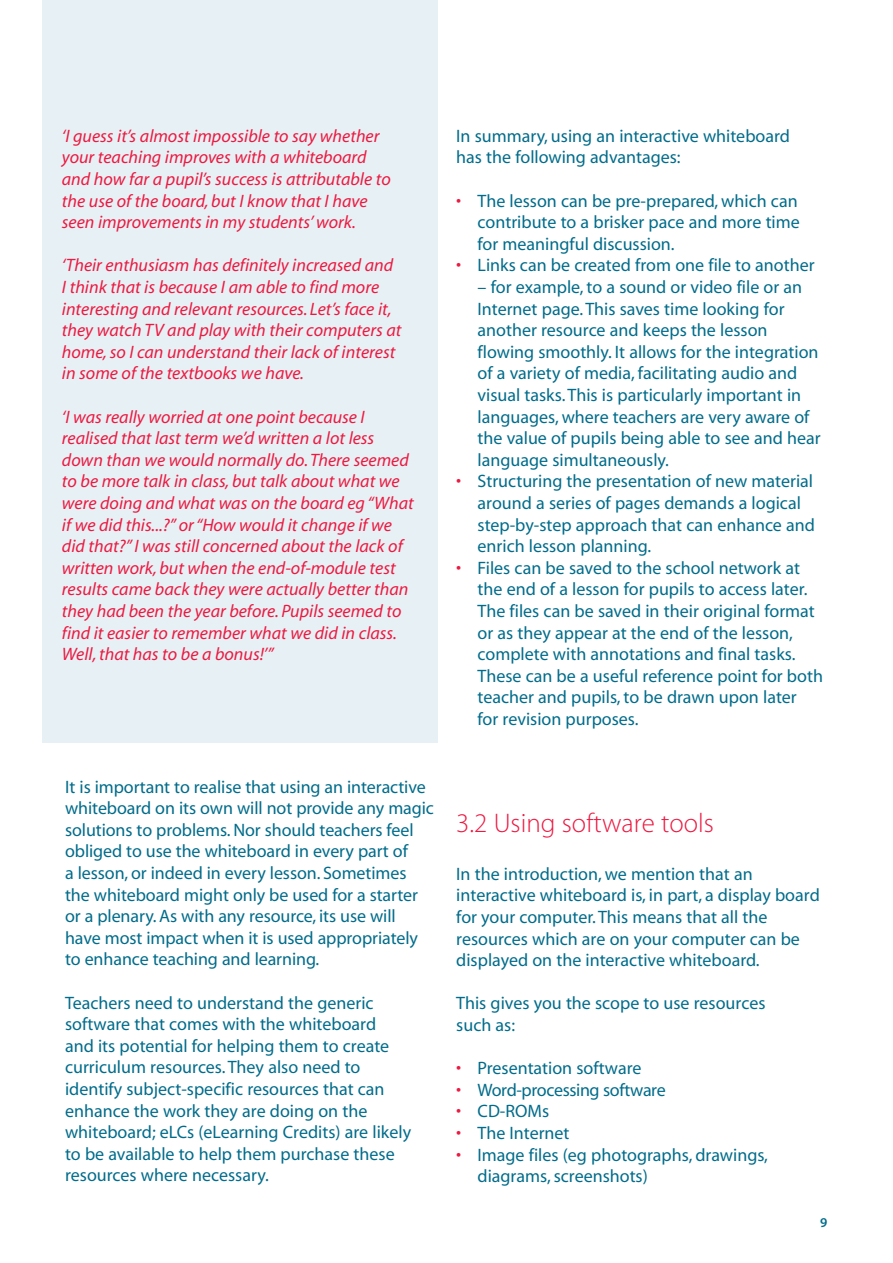
<style>
.page{position:relative;width:893px;height:1263px;background:#fff}
.page>*{position:absolute;margin:0;border:0;box-sizing:border-box;transform-origin:0 0}
.t1{font:27px "Myriad MM 215 600";color:#ed1941}
.t2{font:18px/21.6px "Myriad MM 400 600";color:#006c8b}
.t3{font:18px/21.6px "Myriad MM It 400 600";color:#ed1941}
.t4{font:18px "Myriad MM 400 600";letter-spacing:-.02em;color:#006c8b}
.t5{font:13.5px "Myriad MM 565 600";color:#006c8b}
.s1{color:#ed1941}
</style>
<div class="page">
<div style="left:42px;top:0;width:396px;height:743px;background:#e7f1f5"></div>
<p class="t3" style="left:62px;top:127px;width:330px">‘I guess it’s almost impossible to say whether your teaching improves with a whiteboard and how far a pupil’s success is attributable to the use of the board, but I know that I have seen improvements in my students’ work.</p>
<p class="t3" style="left:62px;top:256px;width:341px">‘Their enthusiasm has definitely increased and I think that is because I am able to find more interesting and relevant resources. Let’s face it, they watch TV and play with their computers at home, so I can understand their lack of interest in some of the textbooks we have.</p>
<p class="t3" style="left:62px;top:407px;width:353px">‘I was really worried at one point because I realised that last term we’d written a lot less down than we would normally do.There seemed to be more talk in class, but talk about what we were doing and what was on the board eg “What if we did this...?” or “How would it change if we did that?” I was still concerned about the lack of written work, but when the end-of-module test results came back they were actually better than they had been the year before. Pupils seemed to find it easier to remember what we did in class.<br>Well, that has to be a bonus!’”</p>
<p class="t2" style="left:65px;top:777px;width:370px">It is important to realise that using an interactive whiteboard on its own will not provide any magic solutions to problems. Nor should teachers feel obliged to use the whiteboard in every part of<br>a lesson, or indeed in every lesson. Sometimes the whiteboard might only be used for a starter or a plenary. As with any resource, its use will have most impact when it is used appropriately to enhance teaching and learning.</p>
<p class="t2" style="left:65px;top:993px;width:348px">Teachers need to understand the generic software that comes with the whiteboard<br>and its potential for helping them to create curriculum resources. They also need to identify subject-specific resources that can enhance the work they are doing on the whiteboard; eLCs (eLearning Credits) are likely to be available to help them purchase these resources where necessary.</p>
<p class="t2" style="left:456px;top:127px;width:335px">In summary, using an interactive whiteboard has the following advantages:</p>
<p class="t2" style="left:478px;top:191px;width:324px;text-indent:-21px"><span class="s1">•</span> The lesson can be pre-prepared, which can contribute to a brisker pace and more time for meaningful discussion.</p>
<p class="t2" style="left:456px;top:256px;width:360px"><span class="s1">•</span> Links can be created from one file to another</p>
<p class="t2" style="left:478px;top:278px;width:345px">– for example, to a sound or video file or an Internet page. This saves time looking for another resource and keeps the lesson flowing smoothly. It allows for the integration of a variety of media, facilitating audio and visual tasks. This is particularly important in languages, where teachers are very aware of the value of pupils being able to see and hear language simultaneously.</p>
<p class="t2" style="left:478px;top:472px;width:339px;text-indent:-21px"><span class="s1">•</span> Structuring the presentation of new material around a series of pages demands a logical step-by-step approach that can enhance and enrich lesson planning.</p>
<p class="t2" style="left:478px;top:559px;width:347px;text-indent:-21px"><span class="s1">•</span> Files can be saved to the school network at the end of a lesson for pupils to access later.<br>The files can be saved in their original format or as they appear at the end of the lesson, complete with annotations and final tasks.<br>These can be a useful reference point for both teacher and pupils, to be drawn upon later<br>for revision purposes.</p>
<h1 class="t1" style="left:456px;top:813px;width:259px">3.2 Using software tools</h1>
<p class="t2" style="left:456px;top:864px;width:365px">In the introduction, we mention that an interactive whiteboard is, in part, a display board for your computer. This means that all the resources which are on your computer can be displayed on the interactive whiteboard.</p>
<p class="t2" style="left:456px;top:994px;width:311px">This gives you the scope to use resources such as:</p>
<p class="t2" style="left:456px;top:1059px;width:187px"><span class="s1">•</span> Presentation software</p>
<p class="t4" style="left:456px;top:1083px;width:211px"><span class="s1">•</span> Word-processing software</p>
<p class="t2" style="left:456px;top:1102px;width:94px"><span class="s1">•</span> CD-ROMs</p>
<p class="t2" style="left:456px;top:1124px;width:115px"><span class="s1">•</span> The Internet</p>
<p class="t2" style="left:478px;top:1145px;width:292px;text-indent:-21px"><span class="s1">•</span> Image files (eg photographs, drawings, diagrams, screenshots)</p>
<p class="t5" style="left:820px;top:1217px;width:9px">9</p>
</div>
